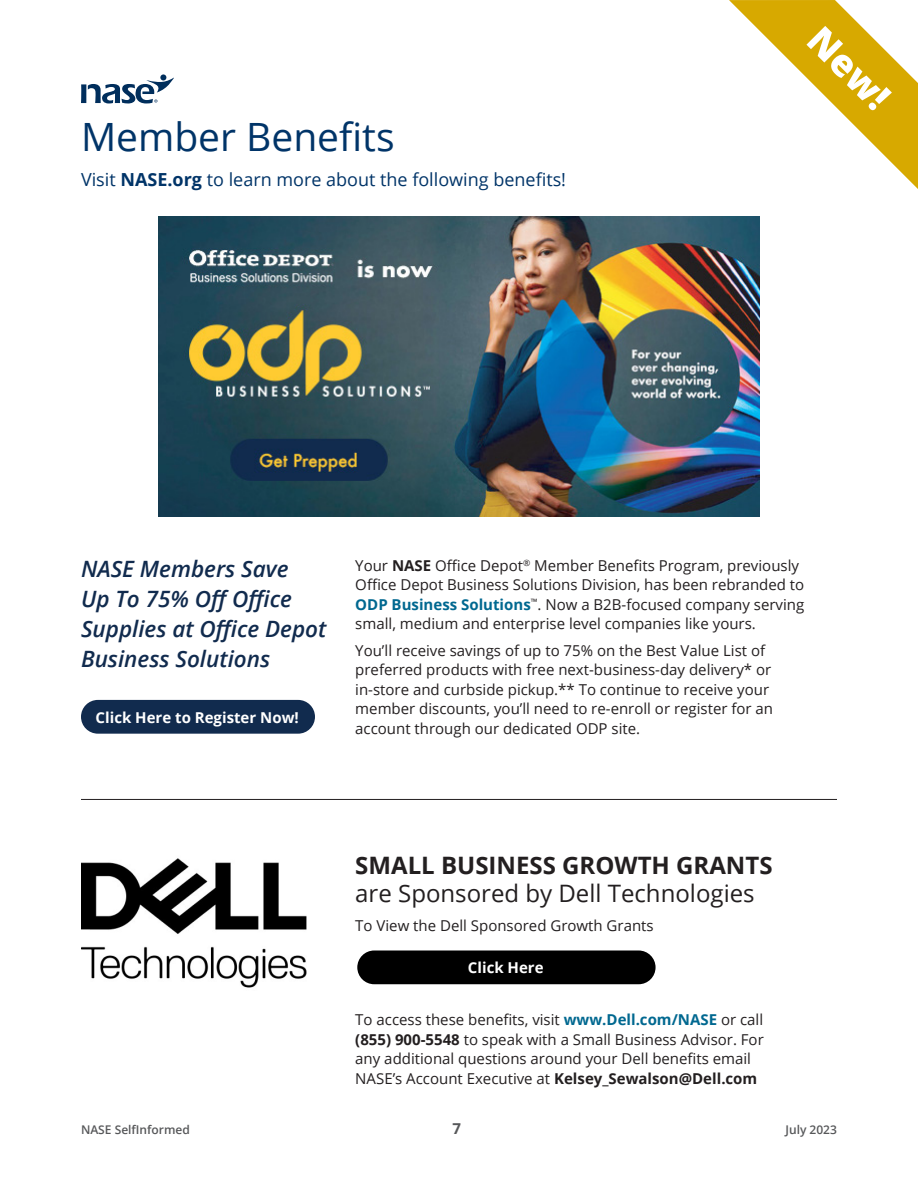
<style>
.page{position:relative;width:918px;height:1188px;background:#fff}
.page>*{position:absolute;margin:0;border:0;box-sizing:border-box;transform-origin:0 0}
.NASE_Body_Copy{font:39px "Open Sans";color:#003468}
.NASE_Body_Copy-2{font:800 37.2px "Open Sans";color:#fff}
.NASE_Body_Copy-3{font:24px/28.8px "Open Sans";color:#231f20}
.NASE_Body_Copy-4{font:italic 600 22.5px/30px "Open Sans";color:#112b4e}
.NASE_Body_Copy-5{font:18px "Open Sans";color:#003468}
.NASE_Body_Copy-6{font:15px/19.5px "Open Sans";color:#231f20}
.NASE_Body_Copy-7{font:700 15px "Open Sans";color:#fff}
.t1{font:700 15px "Open Sans";color:#57585a}
.t2{font:600 12px "Open Sans";color:#57585a}
.s1{font-weight:700}
.s2{font-weight:700;color:#006890}
</style>
<div class="page">
<svg style="left:729px;top:0;width:189px;height:189px"></svg>
<div style="left:160px;top:74px;width:6px;height:7px;background:#002e5c;border-radius:50%"></div>
<svg style="left:81px;top:77px;width:93px;height:27px"></svg>
<img style="left:81px;top:858px;width:225px;height:130px">
<hr style="left:81px;top:799px;width:756px;height:1px;background:#231f20">
<div style="left:357px;top:951px;width:299px;height:33px;background:#000;border-radius:17px"></div>
<div style="left:81px;top:700px;width:234px;height:34px;background:#112b4e;border-radius:17px"></div>
<img style="left:159px;top:216px;width:600px;height:300px">
<p class="NASE_Body_Copy" style="left:81px;top:110px;width:315px">Member Benefits</p>
<p class="NASE_Body_Copy-5" style="left:81px;top:168px;width:487px">Visit <span class="s1">NASE.org</span> to learn more about the following benefits!</p>
<p class="NASE_Body_Copy-2" style="left:834px;top:13px;width:100px;rotate:45deg">New!</p>
<p class="NASE_Body_Copy-4" style="left:81px;top:553px;width:247px">NASE Members Save<br>Up To 75% Off Office<br>Supplies at Office Depot<br>Business Solutions</p>
<p class="NASE_Body_Copy-6" style="left:355px;top:555px;width:451px">Your <span class="s1">NASE</span> Office Depot<sup>®</sup> Member Benefits Program, previously Office Depot Business Solutions Division, has been rebranded to <span class="s2">ODP Business Solutions</span><sup>™</sup>. Now a B2B-focused company serving small, medium and enterprise level companies like yours.</p>
<p class="NASE_Body_Copy-6" style="left:355px;top:640px;width:419px">You’ll receive savings of up to 75% on the Best Value List of preferred products with free next-business-day delivery* or in-store and curbside pickup.** To continue to receive your member discounts, you’ll need to re-enroll or register for an account through our dedicated ODP site.</p>
<p class="NASE_Body_Copy-7" style="left:96px;top:706px;width:205px">Click Here to Register Now!</p>
<p class="NASE_Body_Copy-3" style="left:355px;top:850px;width:419px"><span class="s1">SMALL BUSINESS GROWTH GRANTS </span>are Sponsored by Dell Technologies</p>
<p class="NASE_Body_Copy-6" style="left:355px;top:915px;width:300px">To View the Dell Sponsored Growth Grants</p>
<p class="NASE_Body_Copy-7" style="left:468px;top:957px;width:77px">Click Here</p>
<p class="NASE_Body_Copy-6" style="left:355px;top:1010px;width:410px">To access these benefits, visit <span class="s2">www.Dell.com/NASE</span> or call <span class="s1">(855) 900-5548</span> to speak with a Small Business Advisor. For any additional questions around your Dell benefits email NASE’s Account Executive at <span class="s1">Kelsey_Sewalson@Dell.com</span></p>
<p class="t2" style="left:81px;top:1121px;width:110px">NASE SelfInformed</p>
<p class="t1" style="left:453px;top:1118px;width:10px">7</p>
<p class="t2" style="left:786px;top:1121px;width:53px">July 2023</p>
</div>
